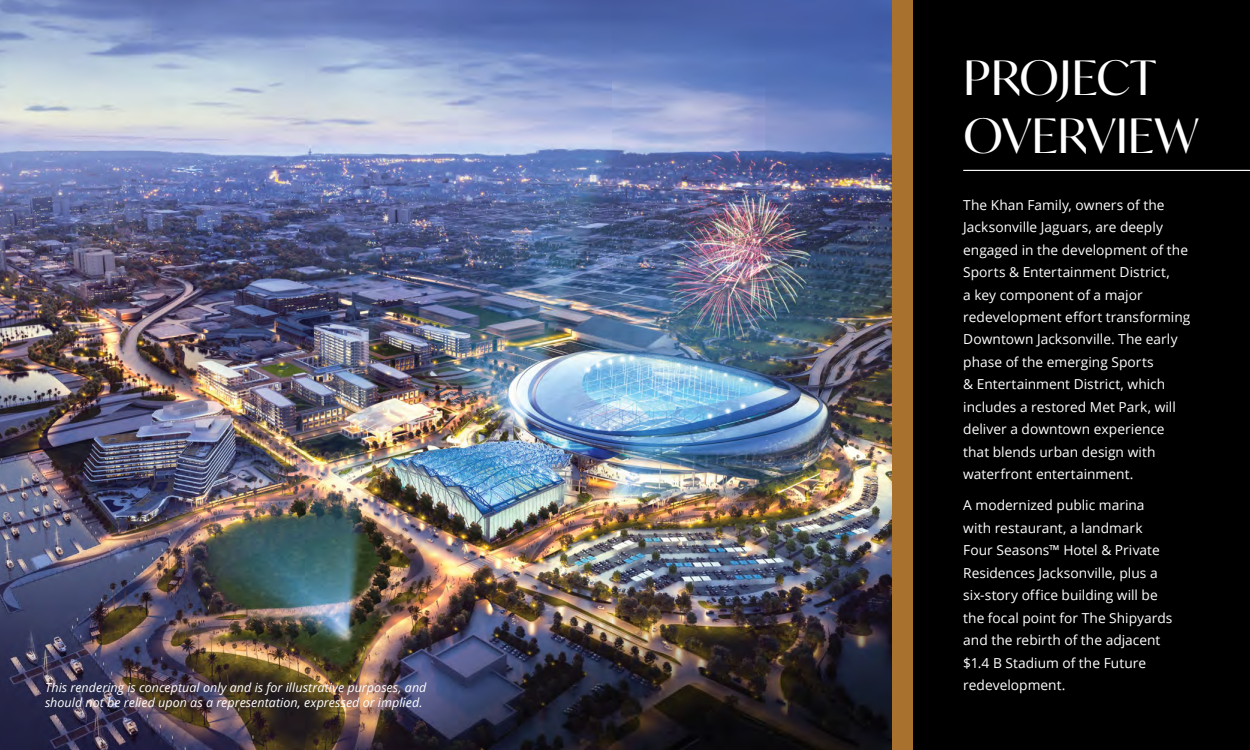
<style>
.page{position:relative;width:1250px;height:750px;background:#fff}
.page>*{position:absolute;margin:0;border:0;box-sizing:border-box;transform-origin:0 0}
.t1{font:47.5px/58.1px "Ivy Mode";letter-spacing:.01em;color:#fff}
.t2{font:13.75px/22.5px "Open Sans";color:#fff}
.t3{font:italic 12.5px/15px "Open Sans";letter-spacing:.005em;color:#fff}
</style>
<div class="page">
<div style="left:899px;top:0;width:351px;height:750px;background:#000"></div>
<img style="left:0;top:0;width:892px;height:750px">
<div style="left:892px;top:0;width:21px;height:750px;background:#a8712e"></div>
<hr style="left:963px;top:170px;width:287px;height:1px;background:#fff">
<p class="t3" style="left:45px;top:680px;width:383px">This rendering is conceptual only and is for illustrative purposes, and should not be relied upon as a representation, expressed or implied.</p>
<h1 class="t1" style="left:963px;top:47px;width:237px">PROJECT<br>OVERVIEW</h1>
<p class="t2" style="left:963px;top:193px;width:229px">The Khan Family, owners of the<br>Jacksonville Jaguars, are deeply engaged in the development of the<br>Sports &amp; Entertainment District,<br>a key component of a major redevelopment effort transforming<br>Downtown Jacksonville. The early phase of the emerging Sports<br>&amp; Entertainment District, which includes a restored Met Park, will deliver a downtown experience that blends urban design with waterfront entertainment.</p>
<p class="t2" style="left:963px;top:493px;width:211px">A modernized public marina with restaurant, a landmark<br>Four Seasons™ Hotel &amp; Private<br>Residences Jacksonville, plus a six-story office building will be the focal point for The Shipyards and the rebirth of the adjacent $1.4 B Stadium of the Future redevelopment.</p>
</div>
